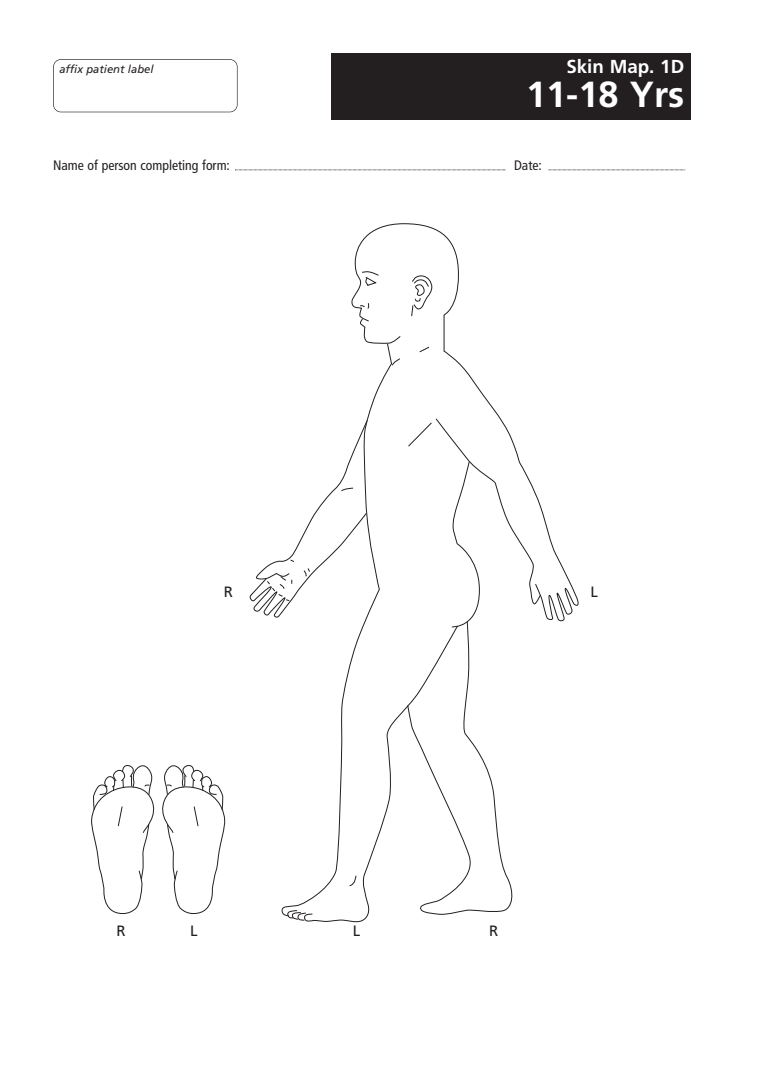
<style>
.page{position:relative;width:780px;height:1088px;background:#fff}
.page>*{position:absolute;margin:0;border:0;box-sizing:border-box;transform-origin:0 0}
.t1{font:700 36.25px "Frutiger";color:#fff}
.t2{font:700 18.75px "Frutiger";color:#fff}
.t3{font:15px "Frutiger";color:#231f20}
.t4{font:condensed 13.75px "Frutiger";color:#231f20}
.t5{font:italic 11.25px "Frutiger";color:#231f20}
</style>
<div class="page">
<svg style="left:351px;top:223px;width:228px;height:399px"></svg>
<svg style="left:407px;top:418px;width:134px;height:495px"></svg>
<svg style="left:306px;top:625px;width:152px;height:298px"></svg>
<svg style="left:281px;top:343px;width:111px;height:573px"></svg>
<svg style="left:284px;top:910px;width:23px;height:11px"></svg>
<svg style="left:348px;top:875px;width:9px;height:12px"></svg>
<svg style="left:418px;top:346px;width:12px;height:7px"></svg>
<svg style="left:391px;top:358px;width:10px;height:8px"></svg>
<svg style="left:249px;top:420px;width:119px;height:198px"></svg>
<svg style="left:359px;top:302px;width:10px;height:8px"></svg>
<svg style="left:361px;top:271px;width:18px;height:16px"></svg>
<svg style="left:91px;top:765px;width:134px;height:149px"></svg>
<svg style="left:410px;top:275px;width:22px;height:42px"></svg>
<div style="left:53px;top:59px;width:184px;height:53px;border:1px solid #231f20;border-radius:8px"></div>
<svg style="left:235px;top:170px;width:271px;height:1px"></svg>
<svg style="left:548px;top:170px;width:137px;height:1px"></svg>
<div style="left:331px;top:53px;width:360px;height:67px;background:#231f20"></div>
<p class="t5" style="left:59px;top:65px;width:96px">affix patient label</p>
<h2 class="t2" style="left:566px;top:59px;width:119px">Skin Map. 1D</h2>
<h1 class="t1" style="left:526px;top:80px;width:160px">11-18 Yrs</h1>
<p class="t4" style="left:53px;top:159px;width:178px">Name of person completing form:</p>
<p class="t4" style="left:514px;top:159px;width:29px">Date:</p>
<p class="t3" style="left:224px;top:586px;width:11px">R</p>
<p class="t3" style="left:590px;top:586px;width:9px">L</p>
<p class="t3" style="left:116px;top:925px;width:11px">R</p>
<p class="t3" style="left:190px;top:925px;width:9px">L</p>
<p class="t3" style="left:353px;top:925px;width:9px">L</p>
<p class="t3" style="left:489px;top:925px;width:11px">R</p>
</div>
